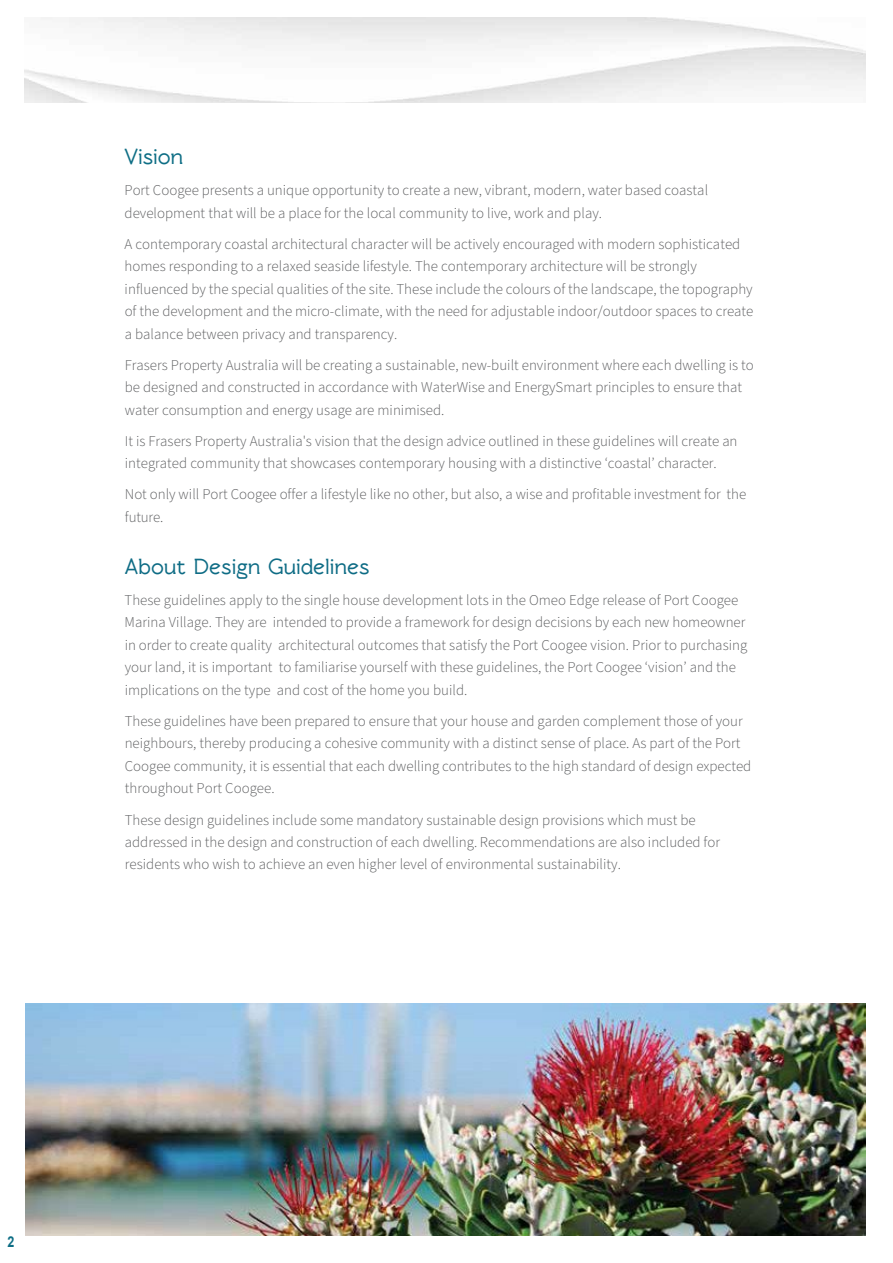
<style>
.page{position:relative;width:893px;height:1263px;background:#fff}
.page>*{position:absolute;margin:0;border:0;box-sizing:border-box;transform-origin:0 0}
.t1{font:700 22.5px "Rawengulk";letter-spacing:-.005em;color:#0e6c85}
.t2{font:700 22.5px "Rawengulk";letter-spacing:-.005em;color:#0e6e85}
.t3{font:300 15px/22.5px "Source Sans Pro";color:#58595b}
.t4{font:700 15px "Arial";color:#0e6e85;scale:.84 1}
</style>
<div class="page">
<img style="left:26px;top:1003px;width:840px;height:232px">
<h1 class="t2" style="left:125px;top:144px;width:60px">Vision</h1>
<p class="t3" style="left:125px;top:180px;width:585px">Port Coogee presents a unique opportunity to create a new, vibrant, modern, water based coastal development that will be a place for the local community to live, work and play.</p>
<p class="t3" style="left:125px;top:233px;width:630px">A contemporary coastal architectural character will be actively encouraged with modern sophisticated homes responding to a relaxed seaside lifestyle. The contemporary architecture will be strongly influenced by the special qualities of the site. These include the colours of the landscape, the topography of the development and the micro-climate, with the need for adjustable indoor/outdoor spaces to create a balance between privacy and transparency.</p>
<p class="t3" style="left:125px;top:354px;width:631px">Frasers Property Australia will be creating a sustainable, new-built environment where each dwelling is to be designed and constructed in accordance with WaterWise and EnergySmart principles to ensure that water consumption and energy usage are minimised.</p>
<p class="t3" style="left:125px;top:430px;width:614px">It is Frasers Property Australia's vision that the design advice outlined in these guidelines will create an integrated community that showcases contemporary housing with a distinctive ʻcoastalʼ character.</p>
<p class="t3" style="left:125px;top:483px;width:623px">Not only will Port Coogee offer a lifestyle like no other, but also, a wise and profitable investment for the future.</p>
<h1 class="t1" style="left:125px;top:554px;width:246px">About Design Guidelines</h1>
<p class="t3" style="left:125px;top:589px;width:624px">These guidelines apply to the single house development lots in the Omeo Edge release of Port Coogee Marina Village. They are intended to provide a framework for design decisions by each new homeowner in order to create quality architectural outcomes that satisfy the Port Coogee vision. Prior to purchasing your land, it is important to familiarise yourself with these guidelines, the Port Coogee ʻvisionʼ and the implications on the type and cost of the home you build.</p>
<p class="t3" style="left:125px;top:710px;width:628px">These guidelines have been prepared to ensure that your house and garden complement those of your neighbours, thereby producing a cohesive community with a distinct sense of place. As part of the Port Coogee community, it is essential that each dwelling contributes to the high standard of design expected throughout Port Coogee.</p>
<p class="t3" style="left:125px;top:809px;width:597px">These design guidelines include some mandatory sustainable design provisions which must be addressed in the design and construction of each dwelling. Recommendations are also included for residents who wish to achieve an even higher level of environmental sustainability.</p>
<p class="t4" style="left:8px;top:1231px;width:10px">2</p>
</div>
